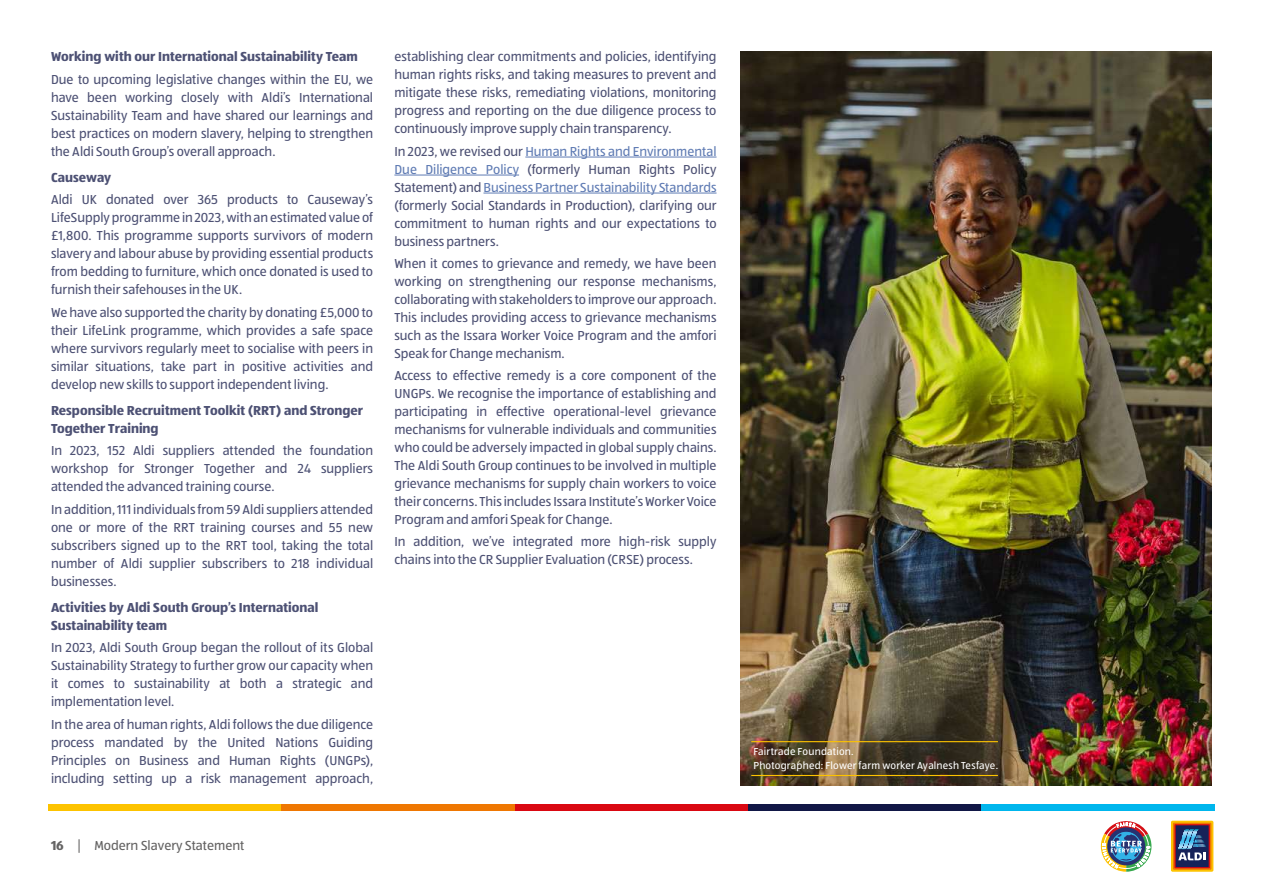
<style>
.page{position:relative;width:1263px;height:893px;background:#fff}
.page>*{position:absolute;margin:0;border:0;box-sizing:border-box;transform-origin:0 0}
.t1{font:13.5px/18px "ALDISUED Regular";color:#4d5174;text-align:justify}
.t2{font:13.5px/18px "ALDISUED Bold";color:#4d5174}
.t3{font:13.5px "ALDISUED Regular";color:#646363}
.t4{font:10.5px/13.5px "ALDISUED Regular";letter-spacing:.02em;color:#fff}
.s1{color:#607cb4}
.s2{font-family:"ALDISUED Bold"}
</style>
<div class="page">
<svg style="left:1171px;top:821px;width:42px;height:51px"></svg>
<div style="left:1173px;top:823px;width:38px;height:47px;background:#e85805"></div>
<div style="left:1174px;top:824px;width:36px;height:44px;background:#9d1027"></div>
<div style="left:1176px;top:825px;width:33px;height:42px;background:#162259"></div>
<svg style="left:1178px;top:829px;width:28px;height:31px"></svg>
<div style="left:49px;top:804px;width:233px;height:6px;background:#fdc300"></div>
<div style="left:282px;top:804px;width:233px;height:6px;background:#ef7701"></div>
<div style="left:515px;top:804px;width:233px;height:6px;background:#da0812"></div>
<div style="left:748px;top:804px;width:233px;height:6px;background:#111746"></div>
<div style="left:981px;top:804px;width:233px;height:6px;background:#00b6ed"></div>
<svg style="left:1101px;top:821px;width:50px;height:51px"></svg>
<hr style="left:525px;top:157px;width:191px;height:1px;background:#607cb4">
<hr style="left:394px;top:175px;width:125px;height:1px;background:#607cb4">
<hr style="left:483px;top:193px;width:233px;height:1px;background:#607cb4">
<img style="left:741px;top:51px;width:471px;height:734px">
<hr style="left:751px;top:741px;width:247px;height:1px;background:#fdc300">
<hr style="left:751px;top:775px;width:247px;height:1px;background:#fdc300">
<p class="t2" style="left:51px;top:47px;width:308px">Working with our International Sustainability Team</p>
<p class="t1" style="left:51px;top:70px;width:324px">Due to upcoming legislative changes within the EU, we have been working closely with Aldi’s International Sustainability Team and have shared our learnings and best practices on modern slavery, helping to strengthen the Aldi South Group’s overall approach.</p>
<p class="t2" style="left:51px;top:168px;width:62px">Causeway</p>
<p class="t1" style="left:51px;top:191px;width:324px">Aldi UK donated over 365 products to Causeway’s LifeSupply programme in 2023, with an estimated value of £1,800. This programme supports survivors of modern slavery and labour abuse by providing essential products from bedding to furniture, which once donated is used to furnish their safehouses in the UK.</p>
<p class="t1" style="left:51px;top:303px;width:324px">We have also supported the charity by donating £5,000 to their LifeLink programme, which provides a safe space where survivors regularly meet to socialise with peers in similar situations, take part in positive activities and develop new skills to support independent living.</p>
<p class="t2" style="left:51px;top:401px;width:314px">Responsible Recruitment Toolkit (RRT) and Stronger<br>Together Training</p>
<p class="t1" style="left:51px;top:442px;width:324px">In 2023, 152 Aldi suppliers attended the foundation workshop for Stronger Together and 24 suppliers attended the advanced training course.</p>
<p class="t1" style="left:51px;top:500px;width:324px">In addition, 111 individuals from 59 Aldi suppliers attended one or more of the RRT training courses and 55 new subscribers signed up to the RRT tool, taking the total number of Aldi supplier subscribers to 218 individual businesses.</p>
<p class="t2" style="left:51px;top:598px;width:269px">Activities by Aldi South Group’s International<br>Sustainability team</p>
<p class="t1" style="left:51px;top:639px;width:324px">In 2023, Aldi South Group began the rollout of its Global Sustainability Strategy to further grow our capacity when it comes to sustainability at both a strategic and implementation level.</p>
<p class="t1" style="left:51px;top:715px;width:324px">In the area of human rights, Aldi follows the due diligence process mandated by the United Nations Guiding Principles on Business and Human Rights (UNGPs), including setting up a risk management approach,</p>
<p class="t1" style="left:394px;top:48px;width:324px">establishing clear commitments and policies, identifying human rights risks, and taking measures to prevent and mitigate these risks, remediating violations, monitoring progress and reporting on the due diligence process to continuously improve supply chain transparency.</p>
<p class="t1" style="left:394px;top:142px;width:324px">In 2023, we revised our <span class="s1">Human Rights and Environmental Due Diligence Policy</span> (formerly Human Rights Policy Statement) and <span class="s1">Business Partner Sustainability Standards </span>(formerly Social Standards in Production), clarifying our commitment to human rights and our expectations to business partners.</p>
<p class="t1" style="left:394px;top:254px;width:324px">When it comes to grievance and remedy, we have been working on strengthening our response mechanisms, collaborating with stakeholders to improve our approach.<br>This includes providing access to grievance mechanisms such as the Issara Worker Voice Program and the amfori Speak for Change mechanism.</p>
<p class="t1" style="left:394px;top:366px;width:324px">Access to effective remedy is a core component of the UNGPs. We recognise the importance of establishing and participating in effective operational-level grievance mechanisms for vulnerable individuals and communities who could be adversely impacted in global supply chains.<br>The Aldi South Group continues to be involved in multiple grievance mechanisms for supply chain workers to voice their concerns. This includes Issara Institute’s Worker Voice Program and amfori Speak for Change.</p>
<p class="t1" style="left:394px;top:532px;width:324px">In addition, we’ve integrated more high-risk supply chains into the CR Supplier Evaluation (CRSE) process.</p>
<p class="t3" style="left:51px;top:838px;width:195px"><span class="s2">16</span> | Modern Slavery Statement</p>
<p class="t4" style="left:753px;top:744px;width:246px">Fairtrade Foundation.<br>Photographed: Flower farm worker Ayalnesh Tesfaye.</p>
</div>
